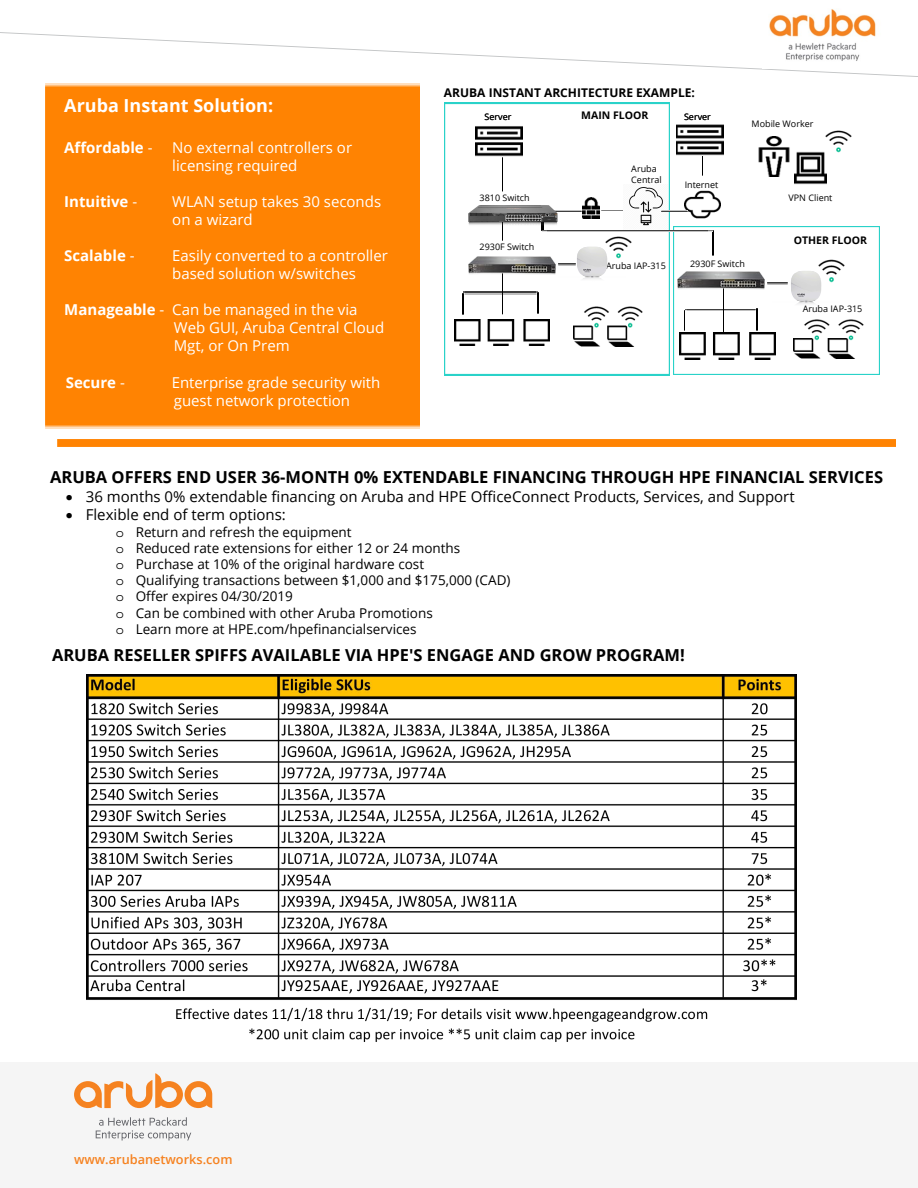
<style>
.page{position:relative;width:918px;height:1188px;background:#fff}
.page>*{position:absolute;margin:0;border:0;box-sizing:border-box;transform-origin:0 0}
.t1{font:700 18px "Open Sans";color:#fff}
.t2{font:700 16.5px "Open Sans";color:#000}
.t3{font:15px/18px "Open Sans";color:#fff}
.t4{font:15px "Open Sans";color:#000}
.t5{font:700 15px "Open Sans";color:#fff}
.t6{font:700 15px "Open Sans";color:#fff}
.t7{font:13.5px/16.2px "Open Sans";color:#000}
.t8{font:600 12.75px "Open Sans";color:#f58220}
.t9{font:700 12px "Open Sans";color:#000}
.t10{font:700 10.5px "Open Sans";color:#000}
.t11{font:9px/10.8px "Open Sans";color:#000}
.s1{font-weight:400}
.s2{font-weight:700}
.s3{font-family:"Courier Std"}
</style>
<div class="page">
<img style="left:673px;top:227px;width:206px;height:148px">
<img style="left:444px;top:102px;width:226px;height:274px">
<svg style="left:702px;top:155px;width:1px;height:21px"></svg>
<div style="left:0;top:1062px;width:918px;height:126px;background:#f5f5f5"></div>
<svg style="left:0;top:32px;width:918px;height:45px"></svg>
<svg style="left:96px;top:1117px;width:95px;height:24px"></svg>
<svg style="left:74px;top:1073px;width:138px;height:35px"></svg>
<img style="left:763px;top:9px;width:123px;height:59px">
<div style="left:45px;top:83px;width:374px;height:345px;background:#ff8302"></div>
<img style="left:758px;top:137px;width:32px;height:40px">
<img style="left:795px;top:151px;width:32px;height:33px">
<img style="left:676px;top:124px;width:47px;height:31px">
<img style="left:685px;top:191px;width:35px;height:28px">
<img style="left:583px;top:197px;width:17px;height:21px">
<img style="left:475px;top:125px;width:48px;height:32px">
<img style="left:502px;top:158px;width:1px;height:34px">
<img style="left:466px;top:255px;width:92px;height:20px">
<img style="left:454px;top:319px;width:96px;height:27px">
<img style="left:463px;top:292px;width:75px;height:2px">
<svg style="left:538px;top:292px;width:1px;height:22px"></svg>
<img style="left:502px;top:273px;width:1px;height:42px">
<img style="left:573px;top:304px;width:69px;height:42px">
<img style="left:825px;top:130px;width:26px;height:24px">
<img style="left:605px;top:233px;width:27px;height:27px">
<img style="left:675px;top:269px;width:92px;height:20px">
<svg style="left:713px;top:231px;width:1px;height:24px"></svg>
<img style="left:818px;top:257px;width:27px;height:26px">
<img style="left:773px;top:264px;width:66px;height:44px">
<svg style="left:767px;top:283px;width:21px;height:1px"></svg>
<img style="left:685px;top:309px;width:72px;height:1px">
<svg style="left:757px;top:309px;width:1px;height:21px"></svg>
<svg style="left:685px;top:310px;width:1px;height:21px"></svg>
<img style="left:723px;top:289px;width:1px;height:44px">
<img style="left:680px;top:333px;width:95px;height:26px">
<img style="left:543px;top:231px;width:170px;height:1px">
<svg style="left:462px;top:293px;width:5px;height:22px"></svg>
<img style="left:794px;top:317px;width:69px;height:42px">
<img style="left:58px;top:440px;width:837px;height:7px">
<svg style="left:558px;top:211px;width:24px;height:1px"></svg>
<img style="left:558px;top:239px;width:67px;height:45px">
<img style="left:463px;top:200px;width:95px;height:30px">
<svg style="left:602px;top:210px;width:21px;height:1px"></svg>
<img style="left:623px;top:184px;width:44px;height:45px">
<svg style="left:661px;top:211px;width:26px;height:1px"></svg>
<img style="left:86px;top:675px;width:710px;height:367px">
<h1 class="t1" style="left:64px;top:93px;width:210px">Aruba Instant Solution:</h1>
<p class="t5" style="left:64px;top:137px;width:90px">Affordable <span class="s1">-</span></p>
<p class="t3" style="left:172px;top:138px;width:181px">No external controllers or</p>
<p class="t3" style="left:172px;top:156px;width:127px">licensing required</p>
<p class="t3" style="left:172px;top:192px;width:210px">WLAN setup takes 30 seconds on a wizard</p>
<p class="t3" style="left:172px;top:246px;width:217px">Easily converted to a controller based solution w/switches</p>
<p class="t3" style="left:174px;top:300px;width:212px;text-indent:-110px"><span class="s2">Manageable</span> - Can be managed in the via<br>Web GUI, Aruba Central Cloud<br>Mgt, or On Prem</p>
<p class="t5" style="left:64px;top:191px;width:74px">Intuitive <span class="s1">-</span></p>
<p class="t5" style="left:64px;top:245px;width:72px">Scalable <span class="s1">-</span></p>
<p class="t6" style="left:66px;top:372px;width:61px">Secure <span class="s1">-</span></p>
<p class="t3" style="left:172px;top:373px;width:210px">Enterprise grade security with guest network protection</p>
<p class="t9" style="left:444px;top:84px;width:252px">ARUBA INSTANT ARCHITECTURE EXAMPLE:</p>
<p class="t11" style="left:485px;top:112px;width:28px">Server</p>
<p class="t10" style="left:581px;top:108px;width:69px">MAIN FLOOR</p>
<p class="t11" style="left:684px;top:111px;width:28px">Server</p>
<p class="t11" style="left:752px;top:118px;width:63px">Mobile Worker</p>
<p class="t11" style="left:480px;top:192px;width:52px">3810 Switch</p>
<p class="t11" style="left:480px;top:241px;width:56px">2930F Switch</p>
<p class="t11" style="left:631px;top:164px;width:32px">Aruba<br>Central</p>
<p class="t11" style="left:685px;top:179px;width:35px">Internet</p>
<p class="t11" style="left:606px;top:260px;width:61px">Aruba IAP-315</p>
<p class="t11" style="left:690px;top:258px;width:56px">2930F Switch</p>
<p class="t11" style="left:789px;top:192px;width:45px">VPN Client</p>
<p class="t10" style="left:794px;top:233px;width:75px">OTHER FLOOR</p>
<p class="t11" style="left:803px;top:303px;width:61px">Aruba IAP-315</p>
<p class="t2" style="left:50px;top:466px;width:835px">ARUBA OFFERS END USER 36-MONTH 0% EXTENDABLE FINANCING THROUGH HPE FINANCIAL SERVICES</p>
<p class="t4" style="left:66px;top:486px;width:730px">• 36 months 0% extendable financing on Aruba and HPE OfficeConnect Products, Services, and Support</p>
<p class="t4" style="left:66px;top:504px;width:222px">• Flexible end of term options:</p>
<p class="t7" style="left:116px;top:523px;width:396px"><span class="s3">o</span> Return and refresh the equipment<br><span class="s3">o</span> Reduced rate extensions for either 12 or 24 months<br><span class="s3">o</span> Purchase at 10% of the original hardware cost<br><span class="s3">o</span> Qualifying transactions between $1,000 and $175,000 (CAD) <span class="s3">o</span> Offer expires 04/30/2019<br><span class="s3">o</span> Can be combined with other Aruba Promotions<br><span class="s3">o</span> Learn more at HPE.com/hpefinancialservices</p>
<p class="t2" style="left:52px;top:643px;width:634px">ARUBA RESELLER SPIFFS AVAILABLE VIA HPE'S ENGAGE AND GROW PROGRAM!</p>
<p class="t8" style="left:74px;top:1150px;width:160px">www.arubanetworks.com</p>
</div>
